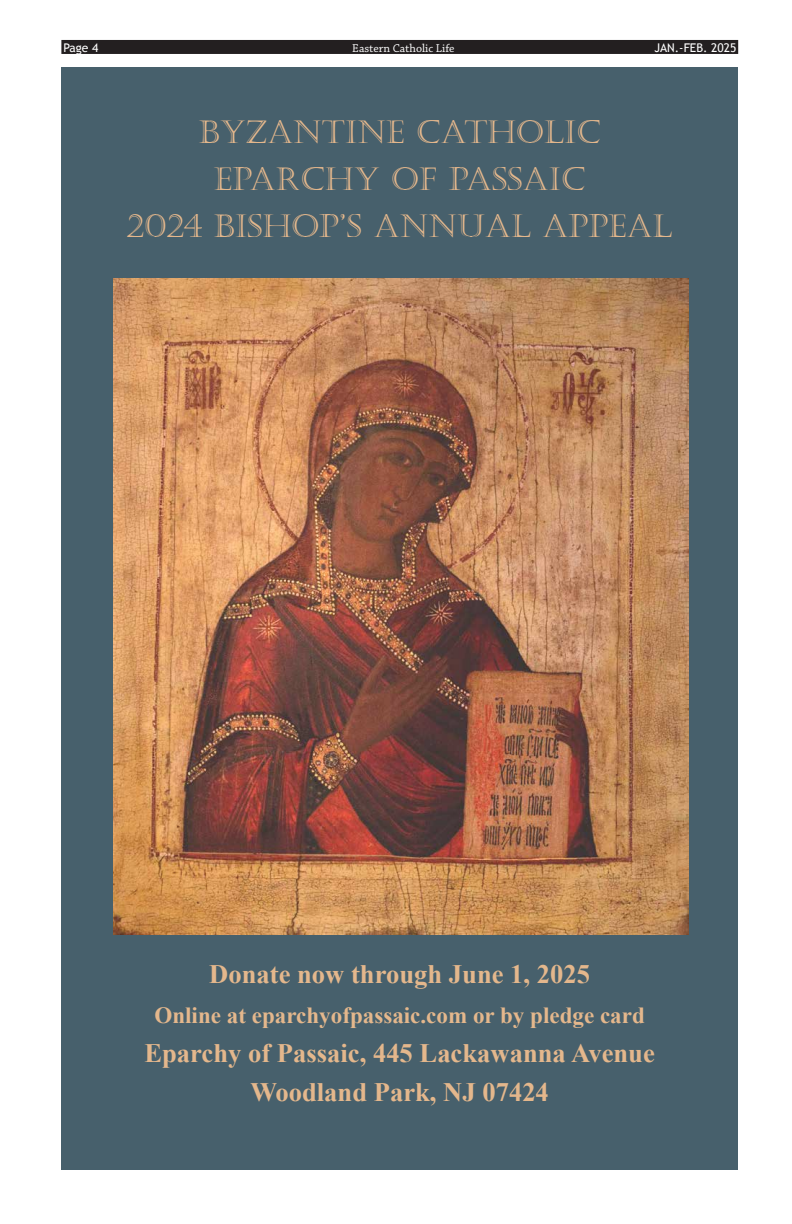
<style>
.page{position:relative;width:792px;height:1224px;background:#fff}
.page>*{position:absolute;margin:0;border:0;box-sizing:border-box;transform-origin:0 0}
.t1{font:31.9px/47.2px "Castellar";color:#e0ac7a;text-align:center}
.t2{font:700 26.6px/39.4px "Times New Roman";color:#e0ac7a;text-align:center}
.t3{font:700 23.1px "Times New Roman";color:#e0ac7a}
.t4{font:12px "Chaparral Pro";color:#fff}
.t5{font:12px "Trebuchet MS";color:#fff}
</style>
<div class="page">
<div style="left:61px;top:40px;width:677px;height:14px;background:#231f20"></div>
<div style="left:61px;top:67px;width:677px;height:1103px;background:#47606c"></div>
<img style="left:114px;top:279px;width:575px;height:655px">
<p class="t5" style="left:63px;top:40px;width:36px">Page 4</p>
<p class="t4" style="left:352px;top:41px;width:104px">Eastern Catholic Life</p>
<p class="t5" style="left:654px;top:40px;width:83px">JAN.-FEB. 2025</p>
<p class="t1" style="left:127px;top:109px;width:547px">BYZANTINE CATHOLIC<br>EPARCHY OF PASSAIC<br>2024 BISHOP’S ANNUAL APPEAL</p>
<p class="t2" style="left:209px;top:954px;width:382px">Donate now through June 1, 2025</p>
<p class="t3" style="left:154px;top:999px;width:492px">Online at eparchyofpassaic.com or by pledge card</p>
<p class="t2" style="left:144px;top:1033px;width:512px">Eparchy of Passaic, 445 Lackawanna Avenue<br>Woodland Park, NJ 07424</p>
</div>
